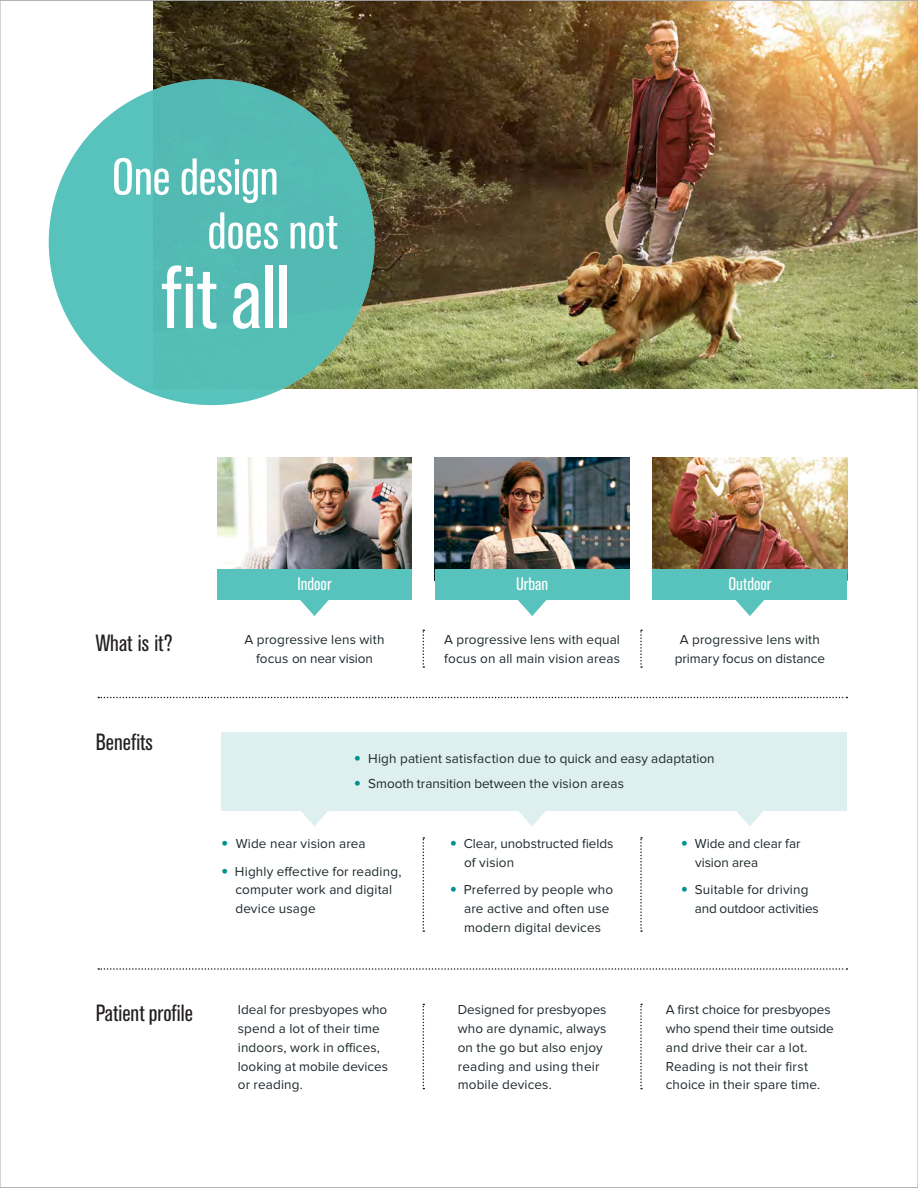
<style>
.page{position:relative;width:918px;height:1188px;background:#fff}
.page>*{position:absolute;margin:0;border:0;box-sizing:border-box;transform-origin:0 0}
.Cover_Heading{font:condensed 88.35px "Akzidenz Grotesk BE";color:#fff}
.Cover_Heading-2{font:condensed 51.15px "Akzidenz Grotesk BE";letter-spacing:-.005em;color:#fff}
.Intro{font:condensed 23.25px "Akzidenz Grotesk BE";color:#231f20}
.Intro-2{font:condensed 18px "Akzidenz Grotesk BE";color:#fff}
.Body_left_justify{font:13.5px/18.8px "Proxima Nova";letter-spacing:.01em;color:#1e292d}
.Body_left_justify-2{font:13.5px "Proxima Nova";letter-spacing:-.01em;color:#1e292d}
.s1{font-family:"Avenir LT";font-weight:800;color:#009290}
</style>
<div class="page">
<img style="left:1px;top:0;width:916px;height:1188px">
<hr style="left:917px;top:0;width:1px;height:1188px;background:#a8a9ad">
<hr style="left:0;top:0;width:1px;height:1188px;background:#a8a9ad">
<p class="Cover_Heading-2" style="left:112px;top:148px;width:168px">One design</p>
<p class="Cover_Heading-2" style="left:207px;top:202px;width:132px">does not</p>
<p class="Cover_Heading" style="left:161px;top:248px;width:131px">fit all</p>
<p class="Intro" style="left:96px;top:630px;width:79px">What is it?</p>
<p class="Intro" style="left:96px;top:729px;width:59px">Benefits</p>
<p class="Intro" style="left:96px;top:1000px;width:99px">Patient profile</p>
<p class="Intro-2" style="left:297px;top:574px;width:36px">Indoor</p>
<p class="Intro-2" style="left:516px;top:574px;width:34px">Urban</p>
<p class="Intro-2" style="left:728px;top:574px;width:45px">Outdoor</p>
<p class="Body_left_justify" style="left:244px;top:631px;width:142px">A progressive lens with</p>
<p class="Body_left_justify" style="left:256px;top:650px;width:118px">focus on near vision</p>
<p class="Body_left_justify" style="left:444px;top:631px;width:177px">A progressive lens with equal focus on all main vision areas</p>
<p class="Body_left_justify" style="left:675px;top:631px;width:152px;text-align:center">A progressive lens with primary focus on distance</p>
<p class="Body_left_justify" style="left:354px;top:750px;width:362px"><span class="s1">•</span> High patient satisfaction due to quick and easy adaptation</p>
<p class="Body_left_justify" style="left:354px;top:775px;width:271px"><span class="s1">•</span> Smooth transition between the vision areas</p>
<p class="Body_left_justify" style="left:221px;top:835px;width:146px"><span class="s1">•</span> Wide near vision area</p>
<p class="Body_left_justify" style="left:221px;top:862px;width:182px"><span class="s1">•</span> Highly effective for reading,</p>
<p class="Body_left_justify" style="left:235px;top:881px;width:158px">computer work and digital</p>
<p class="Body_left_justify" style="left:235px;top:900px;width:82px">device usage</p>
<p class="Body_left_justify" style="left:238px;top:1001px;width:151px">Ideal for presbyopes who</p>
<p class="Body_left_justify" style="left:238px;top:1020px;width:144px">spend a lot of their time</p>
<p class="Body_left_justify" style="left:238px;top:1039px;width:144px">indoors, work in offices,</p>
<p class="Body_left_justify" style="left:238px;top:1057px;width:152px">looking at mobile devices</p>
<p class="Body_left_justify" style="left:238px;top:1076px;width:67px">or reading.</p>
<p class="Body_left_justify" style="left:450px;top:835px;width:165px"><span class="s1">•</span> Clear, unobstructed fields</p>
<p class="Body_left_justify" style="left:464px;top:853px;width:52px">of vision</p>
<p class="Body_left_justify" style="left:450px;top:881px;width:165px"><span class="s1">•</span> Preferred by people who</p>
<p class="Body_left_justify" style="left:464px;top:900px;width:147px">are active and often use</p>
<p class="Body_left_justify" style="left:464px;top:919px;width:138px">modern digital devices</p>
<p class="Body_left_justify" style="left:458px;top:1001px;width:150px">Designed for presbyopes</p>
<p class="Body_left_justify" style="left:458px;top:1020px;width:150px">who are dynamic, always</p>
<p class="Body_left_justify" style="left:458px;top:1039px;width:146px">on the go but also enjoy</p>
<p class="Body_left_justify" style="left:458px;top:1057px;width:143px">reading and using their</p>
<p class="Body_left_justify" style="left:458px;top:1076px;width:96px">mobile devices.</p>
<p class="Body_left_justify" style="left:681px;top:835px;width:121px"><span class="s1">•</span> Wide and clear far</p>
<p class="Body_left_justify" style="left:695px;top:853px;width:65px">vision area</p>
<p class="Body_left_justify" style="left:681px;top:881px;width:129px"><span class="s1">•</span> Suitable for driving</p>
<p class="Body_left_justify-2" style="left:695px;top:902px;width:125px">and outdoor activities</p>
<p class="Body_left_justify-2" style="left:666px;top:1004px;width:166px">A first choice for presbyopes</p>
<p class="Body_left_justify-2" style="left:666px;top:1022px;width:169px">who spend their time outside</p>
<p class="Body_left_justify" style="left:666px;top:1039px;width:143px">and drive their car a lot.</p>
<p class="Body_left_justify" style="left:666px;top:1057px;width:144px">Reading is not their first</p>
<p class="Body_left_justify" style="left:666px;top:1076px;width:156px">choice in their spare time.</p>
</div>
